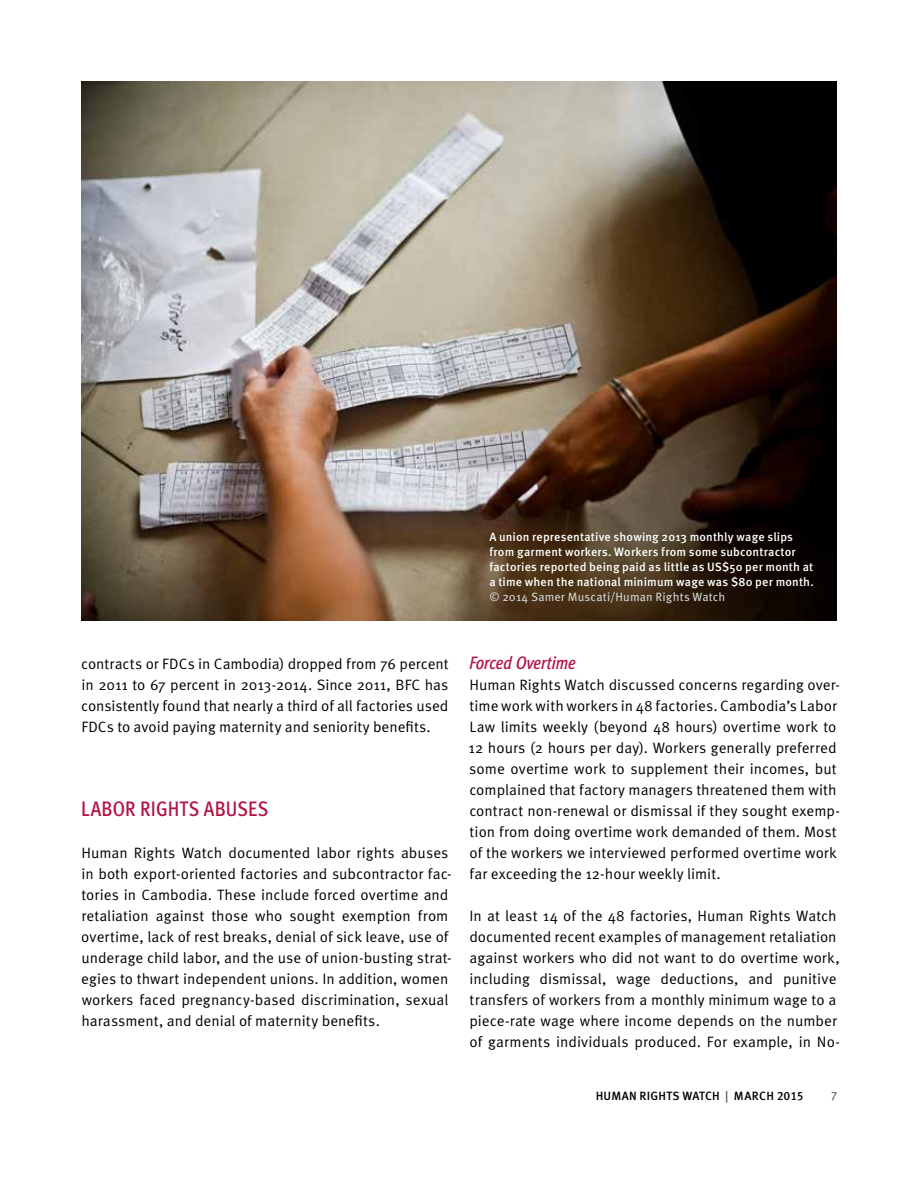
<style>
.page{position:relative;width:918px;height:1188px;background:#fff}
.page>*{position:absolute;margin:0;border:0;box-sizing:border-box;transform-origin:0 0}
.t1{font:500 condensed 21px "Meta Pro";letter-spacing:.01em;color:#b41343}
.t2{font:italic 500 condensed 18px "Meta Pro";letter-spacing:-.015em;color:#b41343}
.t3{font:15px/21px "Meta Pro Norm";color:#000}
.t4{font:500 12px/15px "Meta Pro";letter-spacing:.015em;color:#fff}
.t5{font:12px "Meta Pro";letter-spacing:.015em;color:#d1d3d4}
.t6{font:500 12px "Meta Pro";letter-spacing:.02em;color:#000}
.t7{font:12px "Meta Pro";color:#58595b}
.s1{color:#58595b}
</style>
<div class="page">
<img style="left:81px;top:81px;width:756px;height:540px">
<p class="t4" style="left:489px;top:528px;width:326px">A union representative showing 2013 monthly wage slips from garment workers. Workers from some subcontractor factories reported being paid as little as US$50 per month at a time when the national minimum wage was $80 per month.</p>
<p class="t5" style="left:489px;top:587px;width:238px">© 2014 Samer Muscati/Human Rights Watch</p>
<p class="t3" style="left:81px;top:652px;width:369px;text-align:justify">contracts or FDCs in Cambodia) dropped from 76 percent in 2011 to 67 percent in 2013-2014. Since 2011, BFC has consistently found that nearly a third of all factories used FDCs to avoid paying maternity and seniority benefits.</p>
<h1 class="t1" style="left:81px;top:793px;width:189px">LABOR RIGHTS ABUSES</h1>
<p class="t3" style="left:81px;top:841px;width:372px">Human Rights Watch documented labor rights abuses in both export-oriented factories and subcontractor fac&shy;tories in Cambodia. These include forced overtime and retaliation against those who sought exemption from overtime, lack of rest breaks, denial of sick leave, use of underage child labor, and the use of union-busting strat&shy;egies to thwart independent unions. In addition, women workers faced pregnancy-based discrimination, sexual harassment, and denial of maternity benefits.</p>
<p class="t2" style="left:469px;top:649px;width:108px">Forced Overtime</p>
<p class="t3" style="left:468px;top:673px;width:373px">Human Rights Watch discussed concerns regarding over&shy;time work with workers in 48 factories. Cambodia’s Labor Law limits weekly (beyond 48 hours) overtime work to 12 hours (2 hours per day). Workers generally preferred some overtime work to supplement their incomes, but complained that factory managers threatened them with contract non-renewal or dismissal if they sought exemp&shy;tion from doing overtime work demanded of them. Most of the workers we interviewed performed overtime work far exceeding the 12-hour weekly limit.</p>
<p class="t3" style="left:469px;top:904px;width:372px">In at least 14 of the 48 factories, Human Rights Watch documented recent examples of management retaliation against workers who did not want to do overtime work, including dismissal, wage deductions, and punitive transfers of workers from a monthly minimum wage to a piece-rate wage where income depends on the number of garments individuals produced. For example, in No-</p>
<p class="t6" style="left:596px;top:1086px;width:157px">HUMAN RIGHTS WATCH <span class="s1">|</span> March</p>
<p class="t6" style="left:777px;top:1086px;width:29px">2015</p>
<p class="t7" style="left:831px;top:1086px;width:8px">7</p>
</div>
